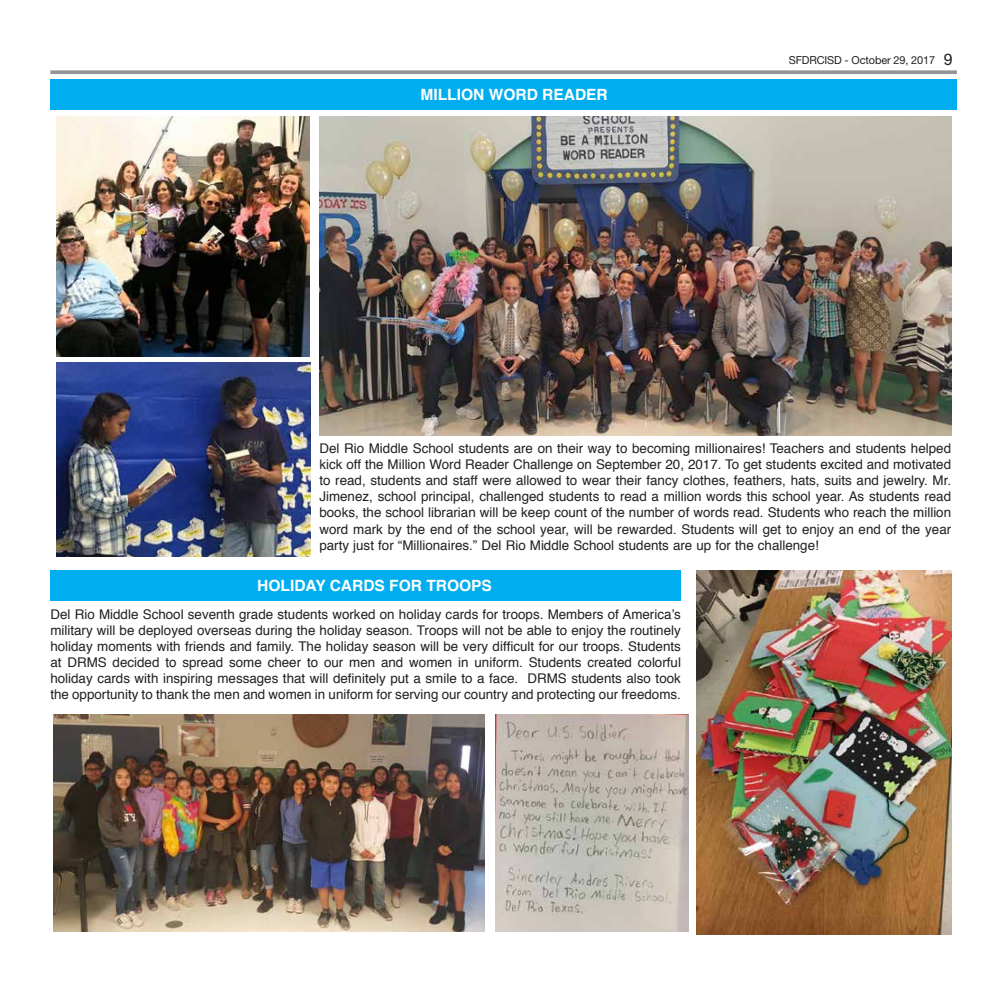
<style>
.page{position:relative;width:1007px;height:990px;background:#fff}
.page>*{position:absolute;margin:0;border:0;box-sizing:border-box;transform-origin:0 0}
.t1{font:700 15.5px "Helvetica";color:#fff}
.t2{font:13.38px/16px "Helvetica";color:#231f20;text-align:justify}
.t3{font:11px "Helvetica Neue";letter-spacing:-.01em;color:#231f20}
.s1{font-size:16px}
</style>
<div class="page">
<svg style="left:50px;top:70px;width:906px;height:4px;background:#9c9ea1"></svg>
<div style="left:50px;top:79px;width:906px;height:31px;background:#00aeef"></div>
<img style="left:319px;top:117px;width:632px;height:319px">
<img style="left:56px;top:363px;width:254px;height:193px">
<img style="left:56px;top:117px;width:254px;height:240px">
<div style="left:50px;top:570px;width:630px;height:31px;background:#00aeef"></div>
<img style="left:696px;top:570px;width:255px;height:365px">
<img style="left:54px;top:714px;width:430px;height:217px">
<img style="left:496px;top:714px;width:192px;height:218px">
<p class="t1" style="left:420px;top:84px;width:189px">MILLION WORD READER</p>
<p class="t3" style="left:788px;top:53px;width:165px">SFDRCISD - October 29, 2017 <span class="s1">9</span></p>
<p class="t2" style="left:319px;top:441px;width:633px">Del Rio Middle School students are on their way to becoming millionaires! Teachers and students helped kick off the Million Word Reader Challenge on September 20, 2017. To get students excited and motivated to read, students and staff were allowed to wear their fancy clothes, feathers, hats, suits and jewelry. Mr.<br>Jimenez, school principal, challenged students to read a million words this school year. As students read books, the school librarian will be keep count of the number of words read. Students who reach the million word mark by the end of the school year, will be rewarded. Students will get to enjoy an end of the year party just for “Millionaires.” Del Rio Middle School students are up for the challenge!</p>
<p class="t1" style="left:257px;top:575px;width:236px">HOLIDAY CARDS FOR TROOPS</p>
<p class="t2" style="left:50px;top:607px;width:632px">Del Rio Middle School seventh grade students worked on holiday cards for troops. Members of America’s military will be deployed overseas during the holiday season. Troops will not be able to enjoy the routinely holiday moments with friends and family. The holiday season will be very difficult for our troops. Students at DRMS decided to spread some cheer to our men and women in uniform. Students created colorful holiday cards with inspiring messages that will definitely put a smile to a face. DRMS students also took the opportunity to thank the men and women in uniform for serving our country and protecting our freedoms.</p>
</div>
